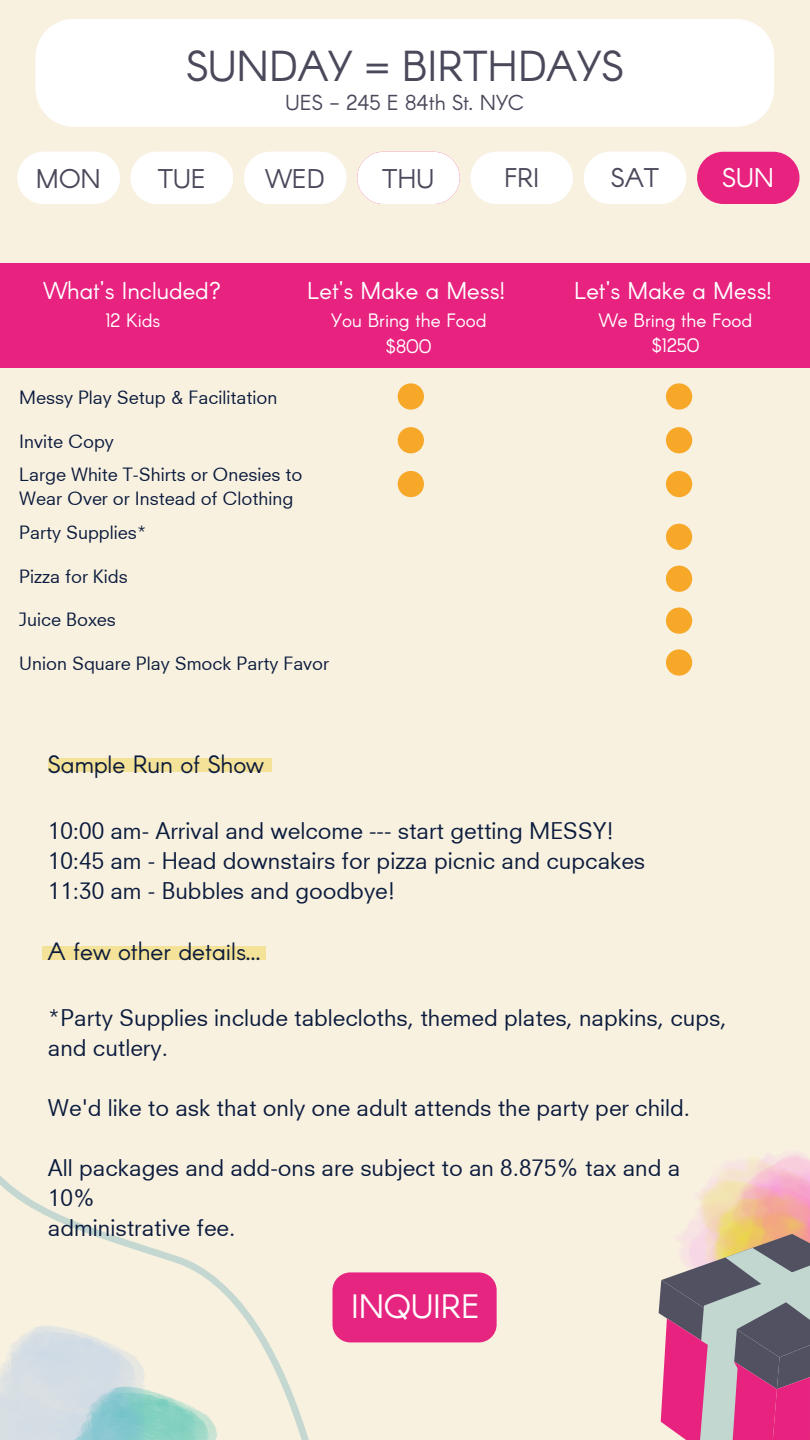
<style>
.page{position:relative;width:810px;height:1440px;background:#f8f1e0}
.page>*{position:absolute;margin:0;border:0;box-sizing:border-box;transform-origin:0 0}
.t1{font:42.4px "Arcon";color:#49495b}
.t2{font:33.1px "Arcon";color:#fff}
.t3{font:26.5px "Arcon";color:#49495b}
.t4{font:26.5px "Arcon";color:#fff}
.t5{font:24.5px "Arcon";color:#0b1b3d}
.t6{font:23.9px "Arcon";color:#fff}
.t7{font:22.5px/30px "Neuzeit S";color:#0b1b3d}
.t8{font:21.2px "Arcon";color:#49495b}
.t9{font:19px/25.5px "Arcon";color:#fff;text-align:center}
.t10{font:17.9px/24px "Neuzeit S";color:#0b1b3d}
</style>
<div class="page">
<div style="left:17px;top:152px;width:103px;height:52px;background:#fff"></div>
<div style="left:131px;top:152px;width:102px;height:52px;background:#fff"></div>
<div style="left:244px;top:152px;width:103px;height:52px;background:#fff"></div>
<div style="left:357px;top:152px;width:103px;height:52px;background:#fff"></div>
<svg style="left:398px;top:383px;width:26px;height:27px"></svg>
<div style="left:398px;top:427px;width:26px;height:26px;background:#f7a828"></div>
<div style="left:398px;top:471px;width:26px;height:26px;background:#f7a828"></div>
<div style="left:332px;top:1272px;width:165px;height:70px;background:#e62580"></div>
<svg style="left:0;top:1176px;width:309px;height:264px"></svg>
<div style="left:471px;top:152px;width:102px;height:52px;background:#fff"></div>
<div style="left:584px;top:152px;width:102px;height:52px;background:#fff"></div>
<svg style="left:666px;top:524px;width:26px;height:26px"></svg>
<div style="left:666px;top:566px;width:26px;height:26px;background:#f7a828"></div>
<div style="left:666px;top:608px;width:26px;height:26px;background:#f7a828"></div>
<svg style="left:666px;top:649px;width:26px;height:27px"></svg>
<div style="left:0;top:263px;width:810px;height:105px;background:#e7237f"></div>
<div style="left:36px;top:19px;width:738px;height:108px;background:#fff"></div>
<div style="left:697px;top:152px;width:103px;height:52px;background:#e7237f"></div>
<img style="left:147px;top:1387px;width:71px;height:53px">
<img style="left:0;top:1325px;width:147px;height:115px">
<img style="left:683px;top:1152px;width:127px;height:82px">
<svg style="left:666px;top:383px;width:26px;height:27px"></svg>
<div style="left:666px;top:427px;width:26px;height:26px;background:#f7a828"></div>
<svg style="left:666px;top:471px;width:26px;height:26px"></svg>
<div style="left:42px;top:946px;width:224px;height:13px;background:#f4e298"></div>
<div style="left:48px;top:759px;width:223px;height:13px;background:#f4e298"></div>
<svg style="left:659px;top:1234px;width:151px;height:206px"></svg>
<h5 class="t1" style="left:186px;top:38px;width:439px">SUNDAY = BIRTHDAYS</h5>
<p class="t8" style="left:286px;top:89px;width:240px">UES - 245 E 84th St. NYC</p>
<p class="t3" style="left:36px;top:161px;width:67px">MON</p>
<h3 class="t3" style="left:158px;top:161px;width:49px">TUE</h3>
<p class="t3" style="left:266px;top:161px;width:60px">WED</p>
<h3 class="t3" style="left:382px;top:161px;width:53px">THU</h3>
<p class="t3" style="left:504px;top:160px;width:37px">FRI</p>
<h3 class="t3" style="left:611px;top:160px;width:50px">SAT</h3>
<p class="t4" style="left:722px;top:160px;width:53px">SUN</p>
<p class="t6" style="left:44px;top:276px;width:180px">What's Included?</p>
<p class="t6" style="left:307px;top:276px;width:199px">Let's Make a Mess!</p>
<p class="t6" style="left:574px;top:275px;width:199px">Let's Make a Mess!</p>
<p class="t9" style="left:105px;top:306px;width:57px">12 Kids</p>
<p class="t9" style="left:331px;top:307px;width:157px">You Bring the Food $800</p>
<p class="t9" style="left:599px;top:306px;width:155px">We Bring the Food $1250</p>
<p class="t10" style="left:19px;top:387px;width:260px">Messy Play Setup &amp; Facilitation</p>
<h3 class="t10" style="left:19px;top:431px;width:96px">Invite Copy</h3>
<h4 class="t10" style="left:19px;top:465px;width:285px">Large White T-Shirts or Onesies to<br>Wear Over or Instead of Clothing</h4>
<p class="t10" style="left:19px;top:522px;width:129px">Party Supplies*</p>
<h4 class="t10" style="left:19px;top:566px;width:110px">Pizza for Kids</h4>
<p class="t10" style="left:19px;top:609px;width:98px">Juice Boxes</p>
<h4 class="t10" style="left:19px;top:653px;width:311px">Union Square Play Smock Party Favor</h4>
<p class="t5" style="left:48px;top:749px;width:218px">Sample Run of Show</p>
<h3 class="t7" style="left:48px;top:818px;width:599px">10:00 am- Arrival and welcome --- start getting MESSY!<br>10:45 am - Head downstairs for pizza picnic and cupcakes<br>11:30 am - Bubbles and goodbye!</h3>
<p class="t5" style="left:48px;top:936px;width:215px">A few other details...</p>
<p class="t7" style="left:48px;top:1005px;width:680px">*Party Supplies include tablecloths, themed plates, napkins, cups, and cutlery.</p>
<h3 class="t7" style="left:48px;top:1095px;width:644px">We'd like to ask that only one adult attends the party per child.</h3>
<p class="t7" style="left:48px;top:1155px;width:634px">All packages and add-ons are subject to an 8.875% tax and a<br>10%<br>administrative fee.</p>
<h3 class="t2" style="left:351px;top:1285px;width:130px">INQUIRE</h3>
</div>
